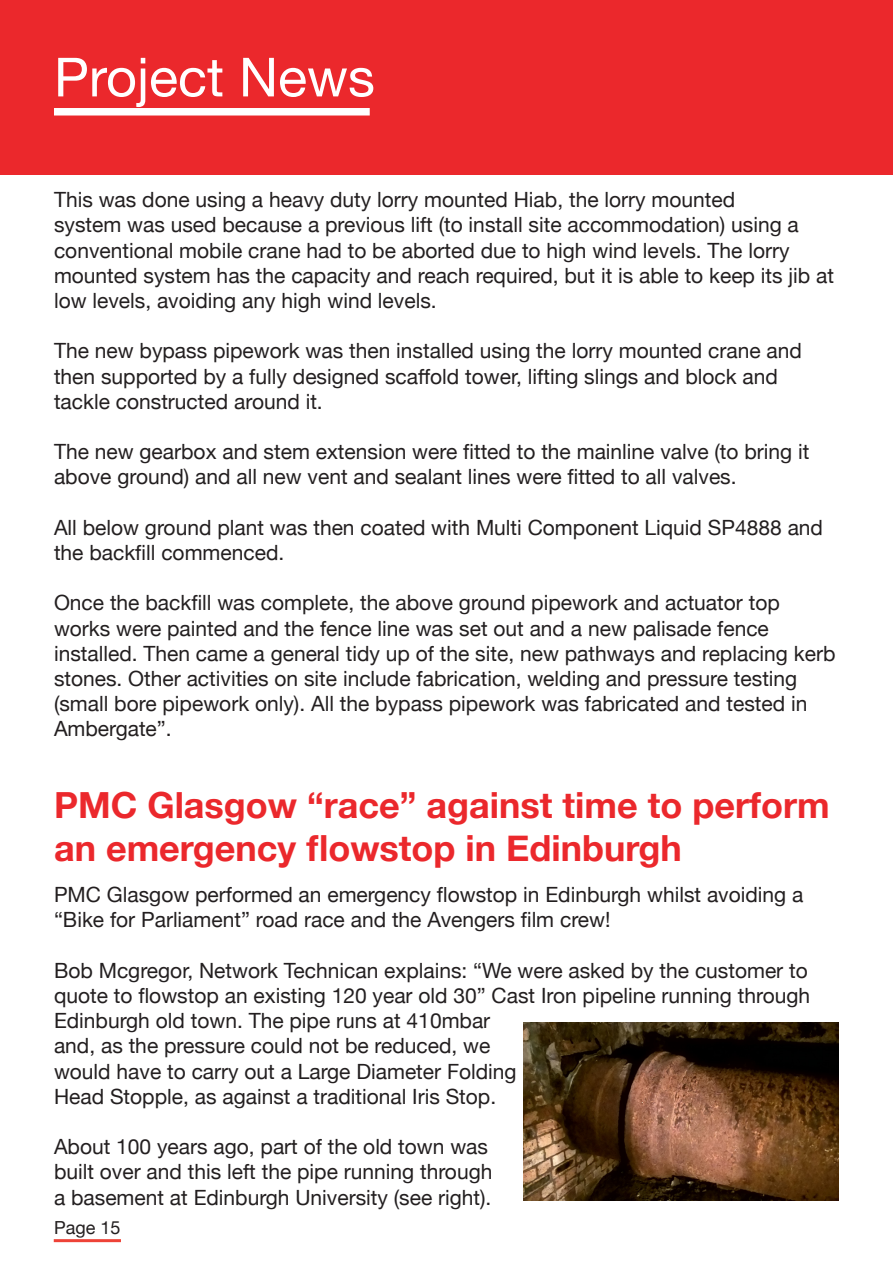
<style>
.page{position:relative;width:893px;height:1263px;background:#fff}
.page>*{position:absolute;margin:0;border:0;box-sizing:border-box;transform-origin:0 0}
.t1{font:54px "Helvetica Neue";color:#fff}
.t2{font:700 36px/43.2px "Helvetica Neue";color:#eb282c}
.t3{font:21px/25.2px "Helvetica Neue";color:#231f20}
.t4{font:18px "Helvetica Neue";color:#231f20}
</style>
<div class="page">
<div style="left:0;top:0;width:893px;height:174px;background:#eb282c"></div>
<div style="left:54px;top:108px;width:316px;height:8px;background:#fff"></div>
<hr style="left:54px;top:1239px;width:67px;height:3px;background:#ee4237">
<img style="left:523px;top:1022px;width:316px;height:178px">
<p class="t1" style="left:54px;top:38px;width:322px">Project News</p>
<p class="t3" style="left:54px;top:188px;width:781px">This was done using a heavy duty lorry mounted Hiab, the lorry mounted<br>system was used because a previous lift (to install site accommodation) using a conventional mobile crane had to be aborted due to high wind levels. The lorry mounted system has the capacity and reach required, but it is able to keep its jib at low levels, avoiding any high wind levels.</p>
<p class="t3" style="left:54px;top:340px;width:749px">The new bypass pipework was then installed using the lorry mounted crane and then supported by a fully designed scaffold tower, lifting slings and block and tackle constructed around it.</p>
<p class="t3" style="left:54px;top:440px;width:757px">The new gearbox and stem extension were fitted to the mainline valve (to bring it above ground) and all new vent and sealant lines were fitted to all valves.</p>
<p class="t3" style="left:54px;top:516px;width:771px">All below ground plant was then coated with Multi Component Liquid SP4888 and the backfill commenced.</p>
<p class="t3" style="left:54px;top:592px;width:783px">Once the backfill was complete, the above ground pipework and actuator top works were painted and the fence line was set out and a new palisade fence installed. Then came a general tidy up of the site, new pathways and replacing kerb stones. Other activities on site include fabrication, welding and pressure testing (small bore pipework only). All the bypass pipework was fabricated and tested in Ambergate”.</p>
<p class="t2" style="left:54px;top:784px;width:777px">PMC Glasgow “race” against time to perform an emergency flowstop in Edinburgh</p>
<p class="t3" style="left:54px;top:883px;width:751px">PMC Glasgow performed an emergency flowstop in Edinburgh whilst avoiding a “Bike for Parliament” road race and the Avengers film crew!</p>
<p class="t3" style="left:54px;top:959px;width:758px">Bob Mcgregor, Network Technican explains: “We were asked by the customer to quote to flowstop an existing 120 year old 30” Cast Iron pipeline running through Edinburgh old town. The pipe runs at 410mbar<br>and, as the pressure could not be reduced, we<br>would have to carry out a Large Diameter Folding<br>Head Stopple, as against a traditional Iris Stop.</p>
<p class="t3" style="left:54px;top:1135px;width:440px">About 100 years ago, part of the old town was built over and this left the pipe running through a basement at Edinburgh University (see right).</p>
<p class="t4" style="left:54px;top:1214px;width:68px">Page 15</p>
</div>
